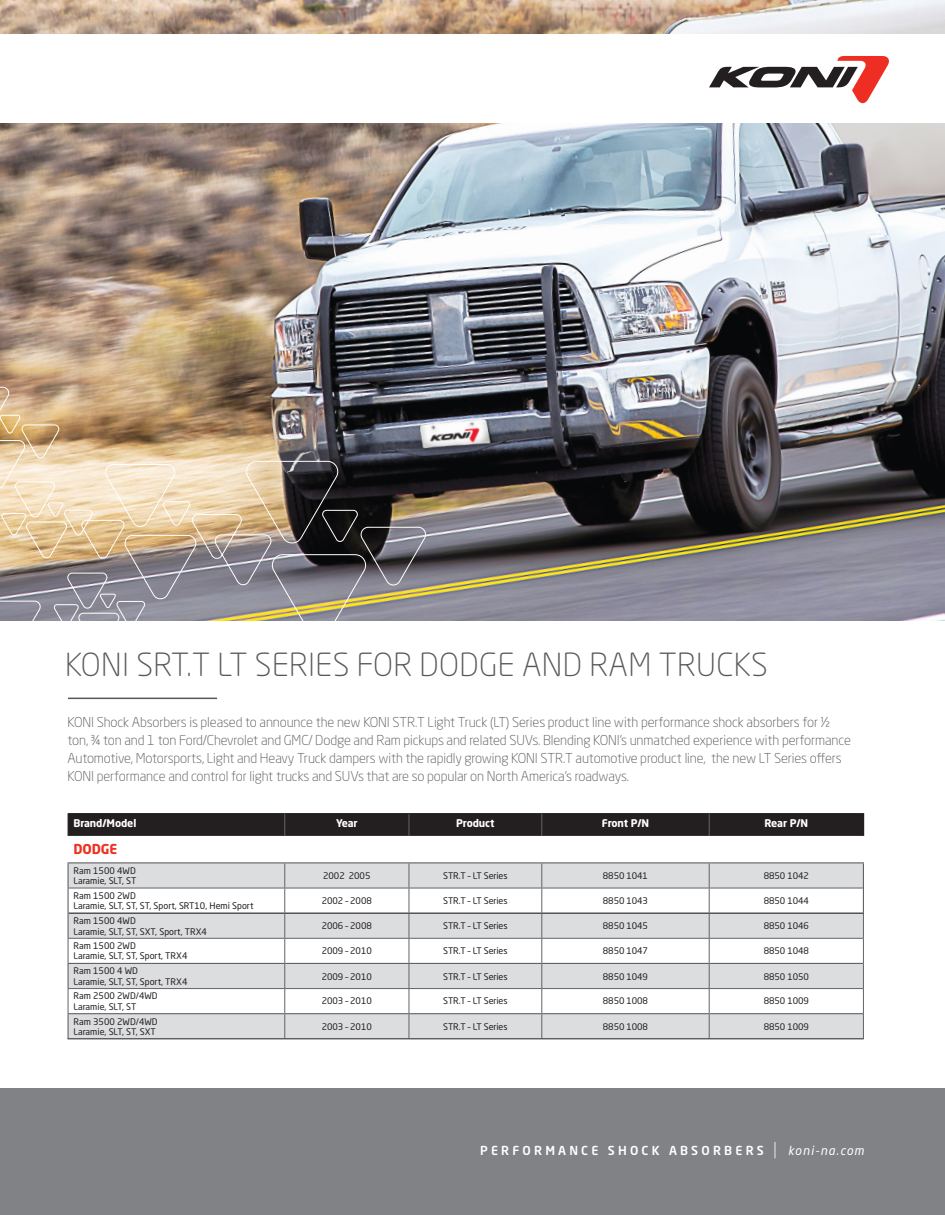
<style>
.page{position:relative;width:945px;height:1215px;background:#fff}
.page>*{position:absolute;margin:0;border:0;box-sizing:border-box;transform-origin:0 0}
.t1{font:300 31.5px "Neo Sans W1 G";letter-spacing:.01em;color:#57585a}
.t2{font:300 13.5px/18px "Neo Sans W1 G";letter-spacing:-.01em;color:#57585a}
.t3{font:700 13.5px "Neo Sans W1 G";letter-spacing:-.01em;color:#ef3122}
.t4{font:500 12.3px "Neo Sans W1 G";letter-spacing:.26em;color:#fff}
.t5{font:700 10.5px "Neo Sans W1 G";letter-spacing:-.01em;color:#fff}
.t6{font:9px "Neo Sans W1 G";letter-spacing:-.01em;color:#231f20}
.s1{font-weight:300;font-size:17.7px}
.s2{font-weight:400;font-style:italic}
</style>
<div class="page">
<img style="left:0;top:0;width:945px;height:620px">
<div style="left:0;top:34px;width:945px;height:88px;background:#fff"></div>
<svg style="left:709px;top:56px;width:180px;height:48px"></svg>
<img style="left:0;top:386px;width:427px;height:235px">
<hr style="left:68px;top:813px;width:217px;height:1px;background:#231f20">
<div style="left:68px;top:814px;width:796px;height:22px;background:#231f20"></div>
<hr style="left:285px;top:813px;width:124px;height:1px;background:#231f20">
<hr style="left:409px;top:813px;width:133px;height:1px;background:#231f20">
<hr style="left:542px;top:813px;width:167px;height:1px;background:#231f20">
<hr style="left:709px;top:813px;width:155px;height:1px;background:#231f20">
<hr style="left:68px;top:862px;width:217px;height:1px;background:#636366">
<hr style="left:285px;top:862px;width:124px;height:1px;background:#636366">
<hr style="left:409px;top:862px;width:133px;height:1px;background:#636366">
<hr style="left:542px;top:862px;width:167px;height:1px;background:#636366">
<hr style="left:709px;top:862px;width:155px;height:1px;background:#636366">
<hr style="left:68px;top:1038px;width:217px;height:1px;background:#231f20">
<hr style="left:285px;top:1038px;width:124px;height:1px;background:#231f20">
<hr style="left:409px;top:1038px;width:133px;height:1px;background:#231f20">
<hr style="left:542px;top:1038px;width:167px;height:1px;background:#231f20">
<hr style="left:709px;top:1038px;width:155px;height:1px;background:#231f20">
<svg style="left:68px;top:863px;width:796px;height:175px"></svg>
<hr style="left:68px;top:1013px;width:217px;height:1px;background:#636366">
<hr style="left:285px;top:1013px;width:124px;height:1px;background:#636366">
<hr style="left:409px;top:1013px;width:133px;height:1px;background:#636366">
<hr style="left:542px;top:1013px;width:167px;height:1px;background:#636366">
<hr style="left:709px;top:1013px;width:154px;height:1px;background:#636366">
<div style="left:0;top:1088px;width:945px;height:127px;background:#808285"></div>
<hr style="left:68px;top:698px;width:149px;height:1px;background:#57585a">
<p class="t1" style="left:65px;top:645px;width:704px">KONI SRT.T LT SERIES FOR DODGE AND RAM TRUCKS</p>
<p class="t2" style="left:68px;top:713px;width:785px">KONI Shock Absorbers is pleased to announce the new KONI STR.T Light Truck (LT) Series product line with performance shock absorbers for ½ ton, ¾ ton and 1 ton Ford/Chevrolet and GMC/ Dodge and Ram pickups and related SUVs. Blending KONI’s unmatched experience with performance Automotive, Motorsports, Light and Heavy Truck dampers with the rapidly growing KONI STR.T automotive product line, the new LT Series offers KONI performance and control for light trucks and SUVs that are so popular on North America’s roadways.</p>
<p class="t5" style="left:73px;top:816px;width:64px">Brand/Model</p>
<p class="t5" style="left:336px;top:816px;width:23px">Year</p>
<p class="t5" style="left:456px;top:816px;width:40px">Product</p>
<p class="t5" style="left:602px;top:816px;width:49px">Front P/N</p>
<p class="t5" style="left:764px;top:816px;width:45px">Rear P/N</p>
<p class="t3" style="left:73px;top:841px;width:45px">DODGE</p>
<p class="t6" style="left:73px;top:865px;width:64px">Ram 1500 4WD</p>
<p class="t6" style="left:73px;top:875px;width:64px">Laramie, SLT, ST</p>
<p class="t6" style="left:323px;top:870px;width:49px">2002 2005</p>
<p class="t6" style="left:443px;top:870px;width:66px">STR.T – LT Series</p>
<p class="t6" style="left:603px;top:870px;width:47px">8850 1041</p>
<p class="t6" style="left:764px;top:870px;width:47px">8850 1042</p>
<p class="t6" style="left:73px;top:890px;width:64px">Ram 1500 2WD</p>
<p class="t6" style="left:73px;top:900px;width:182px">Laramie, SLT, ST, ST, Sport, SRT10, Hemi Sport</p>
<p class="t6" style="left:322px;top:895px;width:51px">2002 – 2008</p>
<p class="t6" style="left:443px;top:895px;width:66px">STR.T – LT Series</p>
<p class="t6" style="left:603px;top:895px;width:47px">8850 1043</p>
<p class="t6" style="left:764px;top:895px;width:47px">8850 1044</p>
<p class="t6" style="left:73px;top:915px;width:64px">Ram 1500 4WD</p>
<p class="t6" style="left:73px;top:926px;width:135px">Laramie, SLT, ST, SXT, Sport, TRX4</p>
<p class="t6" style="left:322px;top:920px;width:51px">2006 – 2008</p>
<p class="t6" style="left:443px;top:920px;width:66px">STR.T – LT Series</p>
<p class="t6" style="left:603px;top:920px;width:47px">8850 1045</p>
<p class="t6" style="left:764px;top:920px;width:47px">8850 1046</p>
<p class="t6" style="left:73px;top:940px;width:64px">Ram 1500 2WD</p>
<p class="t6" style="left:73px;top:951px;width:116px">Laramie, SLT, ST, Sport, TRX4</p>
<p class="t6" style="left:322px;top:945px;width:51px">2009 – 2010</p>
<p class="t6" style="left:443px;top:945px;width:66px">STR.T – LT Series</p>
<p class="t6" style="left:603px;top:945px;width:47px">8850 1047</p>
<p class="t6" style="left:764px;top:945px;width:47px">8850 1048</p>
<p class="t6" style="left:73px;top:965px;width:66px">Ram 1500 4 WD</p>
<p class="t6" style="left:73px;top:976px;width:116px">Laramie, SLT, ST, Sport, TRX4</p>
<p class="t6" style="left:322px;top:971px;width:51px">2009 – 2010</p>
<p class="t6" style="left:443px;top:971px;width:66px">STR.T – LT Series</p>
<p class="t6" style="left:603px;top:971px;width:47px">8850 1049</p>
<p class="t6" style="left:764px;top:971px;width:47px">8850 1050</p>
<p class="t6" style="left:73px;top:990px;width:86px">Ram 2500 2WD/4WD</p>
<p class="t6" style="left:73px;top:1001px;width:64px">Laramie, SLT, ST</p>
<p class="t6" style="left:322px;top:996px;width:51px">2003 – 2010</p>
<p class="t6" style="left:443px;top:996px;width:66px">STR.T – LT Series</p>
<p class="t6" style="left:603px;top:996px;width:47px">8850 1008</p>
<p class="t6" style="left:764px;top:996px;width:47px">8850 1009</p>
<p class="t6" style="left:73px;top:1016px;width:86px">Ram 3500 2WD/4WD</p>
<p class="t6" style="left:73px;top:1026px;width:84px">Laramie, SLT, ST, SXT</p>
<p class="t6" style="left:322px;top:1021px;width:51px">2003 – 2010</p>
<p class="t6" style="left:443px;top:1021px;width:66px">STR.T – LT Series</p>
<p class="t6" style="left:603px;top:1021px;width:47px">8850 1008</p>
<p class="t6" style="left:764px;top:1021px;width:47px">8850 1009</p>
<p class="t4" style="left:480px;top:1143px;width:385px">PERFORMANCE SHOCK ABSORBERS <span class="s1">|</span> <span class="s2">koni-na.com</span></p>
</div>
